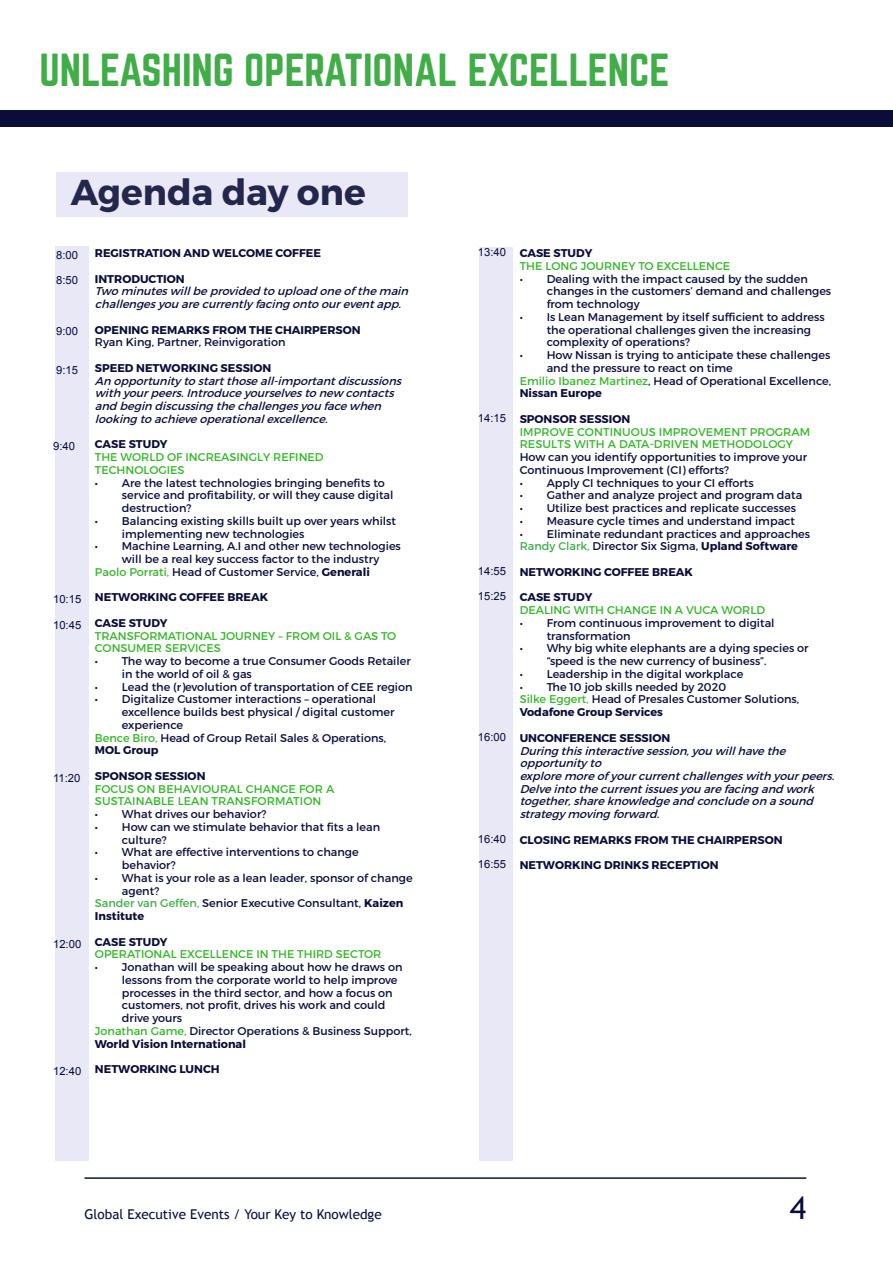
<style>
.page{position:relative;width:893px;height:1263px;background:#fff}
.page>*{position:absolute;margin:0;border:0;box-sizing:border-box;transform-origin:0 0}
.t1{font:40.5px "Norwester";color:#41ad49}
.t2{font:700 36px "Montserrat";color:#0e1238}
.t3{font:31.5px "Trebuchet MS";color:#0a0d38}
.t4{font:13.5px "Trebuchet MS";color:#0a0d38}
.t5{font:11.25px/12.8px "Montserrat";color:#0a0d38}
.t6{font:italic 11.25px/12.8px "Montserrat";letter-spacing:-.03em;color:#0a0d38}
.t7{font:700 11.25px "Montserrat";color:#0a0d38}
.t8{font:11.25px/12.8px "Montserrat";color:#35b729}
.t9{font:11.25px "Arial";color:#0a0d38}
.s1{color:#35b729}
.s2{font-weight:700}
.s3{color:#41ad49}
</style>
<div class="page">
<div style="left:0;top:110px;width:893px;height:17px;background:#0a0d38"></div>
<hr style="left:84px;top:1177px;width:722px;height:2px;background:#0e1238">
<div style="left:56px;top:172px;width:351px;height:45px;background:#e8e8f6"></div>
<div style="left:55px;top:247px;width:34px;height:914px;background:#e8e8f6"></div>
<div style="left:479px;top:247px;width:34px;height:913px;background:#e8e8f6"></div>
<h1 class="t1" style="left:39px;top:50px;width:632px">UNLEASHING OPERATIONAL EXCELLENCE</h1>
<h2 class="t2" style="left:71px;top:170px;width:296px">Agenda day one</h2>
<p class="t9" style="left:56px;top:248px;width:23px">8:00</p>
<p class="t9" style="left:56px;top:273px;width:23px">8:50</p>
<p class="t7" style="left:95px;top:246px;width:228px">REGISTRATION AND WELCOME COFFEE</p>
<p class="t7" style="left:95px;top:272px;width:91px">INTRODUCTION</p>
<p class="t6" style="left:95px;top:285px;width:318px">Two minuteswillbeprovided to upload oneof themain challengesyou arecurrentlyfacing onto oureventapp.</p>
<p class="t7" style="left:95px;top:323px;width:267px">OPENING REMARKS FROM THE CHAIRPERSON</p>
<p class="t5" style="left:95px;top:336px;width:192px">Ryan King, Partner, Reinvigoration</p>
<p class="t7" style="left:95px;top:361px;width:178px">SPEED NETWORKING SESSION</p>
<p class="t6" style="left:95px;top:374px;width:311px">An opportunityto startthoseall-importantdiscussions with yourpeers.Introduceyourselvesto new contacts and begin discussing thechallengesyou facewhen looking to achieveoperationalexcellence.</p>
<p class="t7" style="left:95px;top:437px;width:74px">CASE STUDY</p>
<p class="t8" style="left:95px;top:451px;width:230px">THE WORLD OF INCREASINGLY REFINED<br>TECHNOLOGIES</p>
<p class="t5" style="left:122px;top:476px;width:273px;text-indent:-27px">• Are the latest technologies bringing benefits to service and profitability, or will they cause digital destruction?</p>
<p class="t5" style="left:122px;top:514px;width:276px;text-indent:-27px">• Balancing existing skills built up over years whilst implementing new technologies</p>
<p class="t5" style="left:95px;top:540px;width:308px">• Machine Learning, A.I and other new technologies</p>
<p class="t5" style="left:122px;top:553px;width:259px">will be a real key success factor to the industry</p>
<p class="t5" style="left:95px;top:565px;width:276px"><span class="s1">Paolo Porrati,</span> Head of Customer Service, <span class="s2">Generali</span></p>
<p class="t7" style="left:95px;top:590px;width:175px">NETWORKING COFFEE BREAK</p>
<p class="t7" style="left:95px;top:616px;width:74px">CASE STUDY</p>
<p class="t8" style="left:95px;top:629px;width:303px">TRANSFORMATIONAL JOURNEY – FROM OIL &amp; GAS TO<br>CONSUMER SERVICES</p>
<p class="t5" style="left:122px;top:655px;width:290px;text-indent:-27px">• The way to become a true Consumer Goods Retailer in the world of oil &amp; gas</p>
<p class="t5" style="left:95px;top:680px;width:319px">• Lead the (r)evolution of transportation of CEE region</p>
<p class="t5" style="left:95px;top:693px;width:283px">• Digitalize Customer interactions – operational</p>
<p class="t5" style="left:122px;top:706px;width:274px">excellence builds best physical / digital customer</p>
<p class="t5" style="left:122px;top:718px;width:63px">experience</p>
<p class="t5" style="left:95px;top:731px;width:293px"><span class="s1">Bence Biro,</span> Head of Group Retail Sales &amp; Operations,</p>
<p class="t7" style="left:95px;top:743px;width:65px">MOL Group</p>
<p class="t7" style="left:95px;top:769px;width:112px">SPONSOR SESSION</p>
<p class="t8" style="left:95px;top:782px;width:241px">FOCUS ON BEHAVIOURAL CHANGE FOR A<br>SUSTAINABLE LEAN TRANSFORMATION</p>
<p class="t5" style="left:95px;top:808px;width:173px">• What drives our behavior?</p>
<p class="t5" style="left:122px;top:820px;width:260px;text-indent:-27px">• How can we stimulate behavior that fits a lean culture?</p>
<p class="t5" style="left:122px;top:846px;width:238px;text-indent:-27px">• What are effective interventions to change behavior?</p>
<p class="t5" style="left:95px;top:871px;width:319px">• What is your role as a lean leader, sponsor of change</p>
<p class="t5" style="left:122px;top:884px;width:39px">agent?</p>
<p class="t5" style="left:95px;top:897px;width:310px"><span class="s3">Sander van Geffen,</span> Senior Executive Consultant, <span class="s2">Kaizen</span></p>
<p class="t7" style="left:95px;top:909px;width:51px">Institute</p>
<p class="t7" style="left:95px;top:935px;width:74px">CASE STUDY</p>
<p class="t8" style="left:95px;top:948px;width:288px">OPERATIONAL EXCELLENCE IN THE THIRD SECTOR</p>
<p class="t5" style="left:95px;top:961px;width:309px">• Jonathan will be speaking about how he draws on</p>
<p class="t5" style="left:122px;top:973px;width:277px">lessons from the corporate world to help improve</p>
<p class="t5" style="left:122px;top:986px;width:272px">processes in the third sector, and how a focus on</p>
<p class="t5" style="left:122px;top:999px;width:265px">customers, not profit, drives his work and could</p>
<p class="t5" style="left:122px;top:1012px;width:62px">drive yours</p>
<p class="t5" style="left:95px;top:1024px;width:319px"><span class="s1">Jonathan Game,</span> Director Operations &amp; Business Support,</p>
<p class="t7" style="left:95px;top:1037px;width:153px">World Vision International</p>
<p class="t7" style="left:95px;top:1062px;width:126px">NETWORKING LUNCH</p>
<p class="t9" style="left:56px;top:324px;width:23px">9:00</p>
<p class="t9" style="left:56px;top:362px;width:23px">9:15</p>
<p class="t9" style="left:53px;top:439px;width:23px">9:40</p>
<p class="t9" style="left:53px;top:592px;width:30px">10:15</p>
<p class="t9" style="left:53px;top:617px;width:30px">10:45</p>
<p class="t9" style="left:53px;top:770px;width:29px">11:20</p>
<p class="t9" style="left:53px;top:936px;width:30px">12:00</p>
<p class="t9" style="left:53px;top:1064px;width:30px">12:40</p>
<p class="t4" style="left:84px;top:1207px;width:299px">Global Executive Events / Your Key to Knowledge</p>
<p class="t9" style="left:478px;top:245px;width:30px">13:40</p>
<p class="t9" style="left:478px;top:410px;width:30px">14:15</p>
<p class="t9" style="left:478px;top:563px;width:30px">14:55</p>
<p class="t9" style="left:478px;top:589px;width:30px">15:25</p>
<p class="t9" style="left:478px;top:729px;width:30px">16:00</p>
<p class="t9" style="left:478px;top:831px;width:30px">16:40</p>
<p class="t9" style="left:478px;top:857px;width:30px">16:55</p>
<p class="t7" style="left:520px;top:246px;width:74px">CASE STUDY</p>
<p class="t8" style="left:520px;top:259px;width:212px">THE LONG JOURNEY TO EXCELLENCE</p>
<p class="t5" style="left:547px;top:272px;width:286px;text-indent:-27px">• Dealing with the impact caused by the sudden changes in the customers’ demand and challenges from technology</p>
<p class="t5" style="left:547px;top:310px;width:280px;text-indent:-27px">• Is Lean Management by itself sufficient to address the operational challenges given the increasing complexity of operations?</p>
<p class="t5" style="left:520px;top:349px;width:312px">• How Nissan is trying to anticipate these challenges</p>
<p class="t5" style="left:547px;top:361px;width:188px">and the pressure to react on time</p>
<p class="t5" style="left:520px;top:374px;width:313px"><span class="s1">Emilio Ibanez Martinez</span>, Head of Operational Excellence,</p>
<p class="t7" style="left:520px;top:386px;width:84px">Nissan Europe</p>
<p class="t7" style="left:520px;top:412px;width:112px">SPONSOR SESSION</p>
<p class="t8" style="left:520px;top:425px;width:292px">IMPROVE CONTINUOUS IMPROVEMENT PROGRAM<br>RESULTS WITH A DATA-DRIVEN METHODOLOGY</p>
<p class="t5" style="left:520px;top:451px;width:289px">How can you identify opportunities to improve your<br>Continuous Improvement (CI) efforts?</p>
<p class="t5" style="left:520px;top:476px;width:236px">• Apply CI techniques to your CI efforts</p>
<p class="t5" style="left:520px;top:489px;width:284px">• Gather and analyze project and program data</p>
<p class="t5" style="left:520px;top:502px;width:278px">• Utilize best practices and replicate successes</p>
<p class="t5" style="left:520px;top:514px;width:277px">• Measure cycle times and understand impact</p>
<p class="t5" style="left:520px;top:527px;width:292px">• Eliminate redundant practices and approaches<br><span class="s3">Randy Clark,</span> Director Six Sigma, <span class="s2">Upland Software</span></p>
<p class="t7" style="left:520px;top:565px;width:175px">NETWORKING COFFEE BREAK</p>
<p class="t7" style="left:520px;top:590px;width:74px">CASE STUDY</p>
<p class="t8" style="left:520px;top:604px;width:247px">DEALING WITH CHANGE IN A VUCA WORLD</p>
<p class="t5" style="left:547px;top:616px;width:229px;text-indent:-27px">• From continuous improvement to digital transformation</p>
<p class="t5" style="left:547px;top:642px;width:263px;text-indent:-27px">• Why big white elephants are a dying species or “speed is the new currency of business”.</p>
<p class="t5" style="left:520px;top:667px;width:225px">• Leadership in the digital workplace</p>
<p class="t5" style="left:520px;top:680px;width:281px">• The 10 job skills needed by 2020<br><span class="s1">Silke Eggert,</span> Head of Presales Customer Solutions,<br><span class="s2">Vodafone Group Services</span></p>
<p class="t7" style="left:520px;top:730px;width:152px">UNCONFERENCE SESSION</p>
<p class="t6" style="left:520px;top:744px;width:320px">During thisinteractivesession,you willhavethe opportunityto<br>exploremoreof yourcurrentchallengeswith yourpeers.<br>Delveinto thecurrentissuesyou arefacing and work together,shareknowledgeand concludeon asound strategymoving forward.</p>
<p class="t7" style="left:520px;top:833px;width:265px">CLOSING REMARKS FROM THE CHAIRPERSON</p>
<p class="t7" style="left:520px;top:858px;width:200px">NETWORKING DRINKS RECEPTION</p>
<h3 class="t3" style="left:790px;top:1190px;width:18px">4</h3>
</div>
